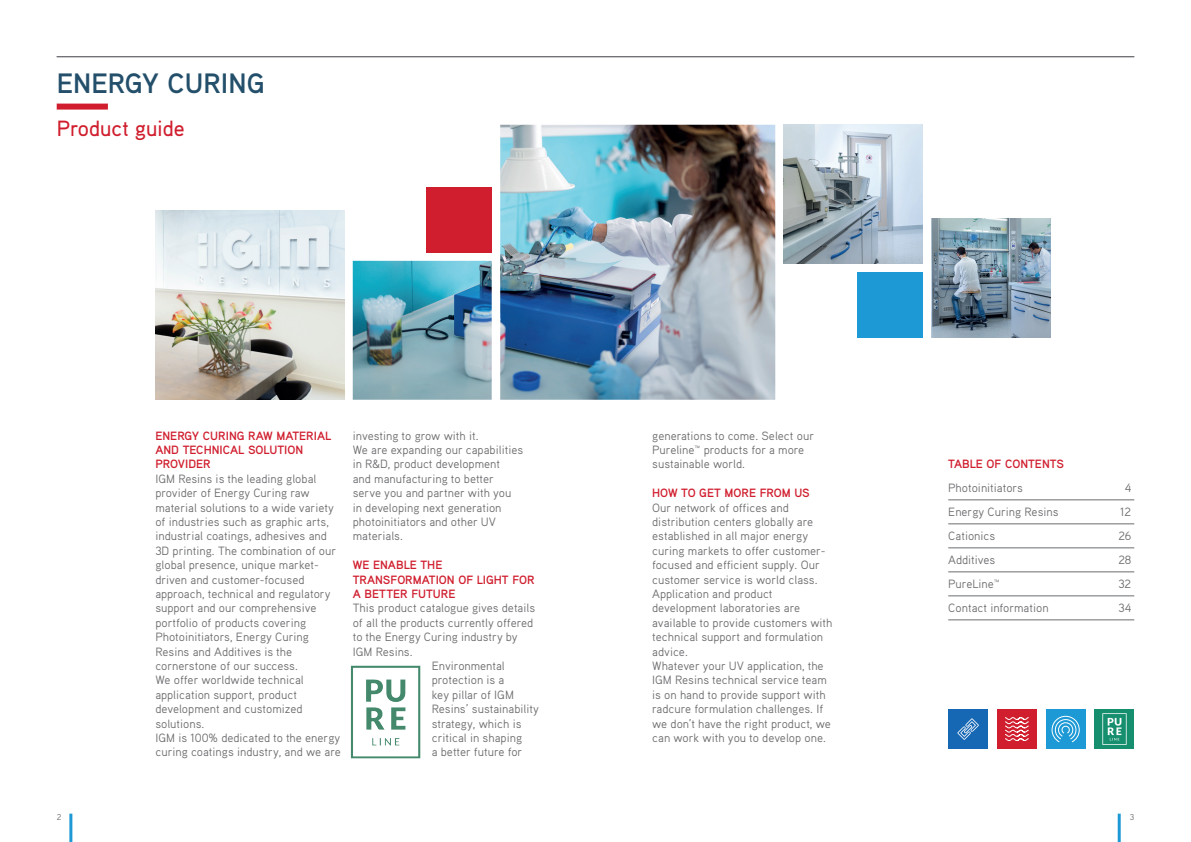
<style>
.page{position:relative;width:1191px;height:842px;background:#fff}
.page>*{position:absolute;margin:0;border:0;box-sizing:border-box;transform-origin:0 0}
.t1{font:700 28px "Aaux Pro OT";color:#234f6b}
.t2{font:500 22px "Aaux Pro OT";color:#d01e2e}
.t3{font:12px/14.4px "Aaux Pro OT";color:#6c6d70}
.t4{font:700 12px/14.4px "Aaux Pro OT";color:#d01e2e}
.t5{font:8.5px "Aaux Pro OT";color:#6c6d70}
</style>
<div class="page">
<hr style="left:57px;top:56px;width:1077px;height:1px;background:#6c6d70">
<img style="left:155px;top:211px;width:189px;height:189px">
<img style="left:353px;top:125px;width:422px;height:275px">
<div style="left:426px;top:187px;width:66px;height:65px;background:#d01e2e"></div>
<div style="left:57px;top:104px;width:51px;height:6px;background:#d01e2e"></div>
<div style="left:1045px;top:709px;width:40px;height:40px;background:#1d99d6"></div>
<svg style="left:1051px;top:716px;width:28px;height:26px"></svg>
<hr style="left:948px;top:500px;width:186px;height:1px;background:#6c6d70">
<hr style="left:948px;top:524px;width:186px;height:1px;background:#6c6d70">
<hr style="left:948px;top:548px;width:186px;height:1px;background:#6c6d70">
<hr style="left:948px;top:572px;width:186px;height:1px;background:#6c6d70">
<hr style="left:948px;top:596px;width:186px;height:1px;background:#6c6d70">
<hr style="left:948px;top:620px;width:186px;height:1px;background:#6c6d70">
<img style="left:783px;top:125px;width:139px;height:139px">
<div style="left:857px;top:272px;width:65px;height:65px;background:#1d99d6"></div>
<img style="left:931px;top:218px;width:119px;height:119px">
<div style="left:997px;top:709px;width:39px;height:40px;background:#d01e2e"></div>
<svg style="left:1005px;top:717px;width:23px;height:24px"></svg>
<div style="left:948px;top:709px;width:40px;height:40px;background:#1768b4"></div>
<svg style="left:957px;top:718px;width:21px;height:22px"></svg>
<img style="left:1094px;top:709px;width:40px;height:40px">
<hr style="left:69px;top:814px;width:3px;height:28px;background:#1d99d6">
<hr style="left:1117px;top:814px;width:3px;height:28px;background:#1d99d6">
<img style="left:350px;top:665px;width:71px;height:94px">
<h1 class="t1" style="left:57px;top:65px;width:209px">ENERGY CURING</h1>
<h2 class="t2" style="left:57px;top:114px;width:130px">Product guide</h2>
<p class="t4" style="left:155px;top:428px;width:177px">ENERGY CURING RAW MATERIAL<br>AND TECHNICAL SOLUTION<br>PROVIDER</p>
<p class="t3" style="left:155px;top:471px;width:187px">IGM Resins is the leading global provider of Energy Curing raw material solutions to a wide variety of industries such as graphic arts, industrial coatings, adhesives and<br>3D printing. The combination of our global presence, unique market&shy;driven and customer-focused approach, technical and regulatory support and our comprehensive portfolio of products covering<br>Photoinitiators, Energy Curing<br>Resins and Additives is the cornerstone of our success.<br>We offer worldwide technical application support, product development and customized solutions.<br>IGM is 100% dedicated to the energy curing coatings industry, and we are</p>
<p class="t3" style="left:353px;top:428px;width:172px">investing to grow with it.<br>We are expanding our capabilities in R&amp;D, product development<br>and manufacturing to better serve you and partner with you in developing next generation photoinitiators and other UV materials.</p>
<p class="t4" style="left:353px;top:557px;width:183px">WE ENABLE THE<br>TRANSFORMATION OF LIGHT FOR<br>A BETTER FUTURE</p>
<p class="t3" style="left:353px;top:601px;width:184px">This product catalogue gives details</p>
<p class="t3" style="left:353px;top:615px;width:182px">of all the products currently offered</p>
<p class="t3" style="left:353px;top:629px;width:166px">to the Energy Curing industry by</p>
<p class="t3" style="left:353px;top:644px;width:61px">IGM Resins.</p>
<p class="t3" style="left:432px;top:658px;width:75px">Environmental</p>
<p class="t3" style="left:432px;top:673px;width:74px">protection is a</p>
<p class="t3" style="left:432px;top:687px;width:84px">key pillar of IGM</p>
<p class="t3" style="left:432px;top:701px;width:109px">Resins’ sustainability</p>
<p class="t3" style="left:432px;top:716px;width:91px">strategy, which is</p>
<p class="t3" style="left:432px;top:730px;width:92px">critical in shaping</p>
<p class="t3" style="left:432px;top:745px;width:92px">a better future for</p>
<p class="t3" style="left:652px;top:428px;width:163px">generations to come. Select our<br>Pureline™ products for a more sustainable world.</p>
<p class="t4" style="left:652px;top:485px;width:159px">HOW TO GET MORE FROM US</p>
<p class="t3" style="left:652px;top:500px;width:182px">Our network of offices and distribution centers globally are established in all major energy curing markets to offer customer&shy;focused and efficient supply. Our customer service is world class.<br>Application and product development laboratories are available to provide customers with technical support and formulation advice.<br>Whatever your UV application, the<br>IGM Resins technical service team is on hand to provide support with radcure formulation challenges. If we don’t have the right product, we can work with you to develop one.</p>
<p class="t4" style="left:948px;top:457px;width:117px">TABLE OF CONTENTS</p>
<p class="t3" style="left:948px;top:481px;width:76px">Photoinitiators</p>
<p class="t3" style="left:1124px;top:481px;width:8px">4</p>
<p class="t3" style="left:948px;top:505px;width:112px">Energy Curing Resins</p>
<p class="t3" style="left:1120px;top:505px;width:13px">12</p>
<p class="t3" style="left:948px;top:529px;width:49px">Cationics</p>
<p class="t3" style="left:1118px;top:529px;width:14px">26</p>
<p class="t3" style="left:948px;top:553px;width:49px">Additives</p>
<p class="t3" style="left:1118px;top:553px;width:14px">28</p>
<p class="t3" style="left:948px;top:577px;width:53px">PureLine™</p>
<p class="t3" style="left:1118px;top:577px;width:14px">32</p>
<p class="t3" style="left:948px;top:601px;width:102px">Contact information</p>
<p class="t3" style="left:1118px;top:601px;width:14px">34</p>
<p class="t5" style="left:57px;top:812px;width:6px">2</p>
<p class="t5" style="left:1129px;top:812px;width:6px">3</p>
</div>
